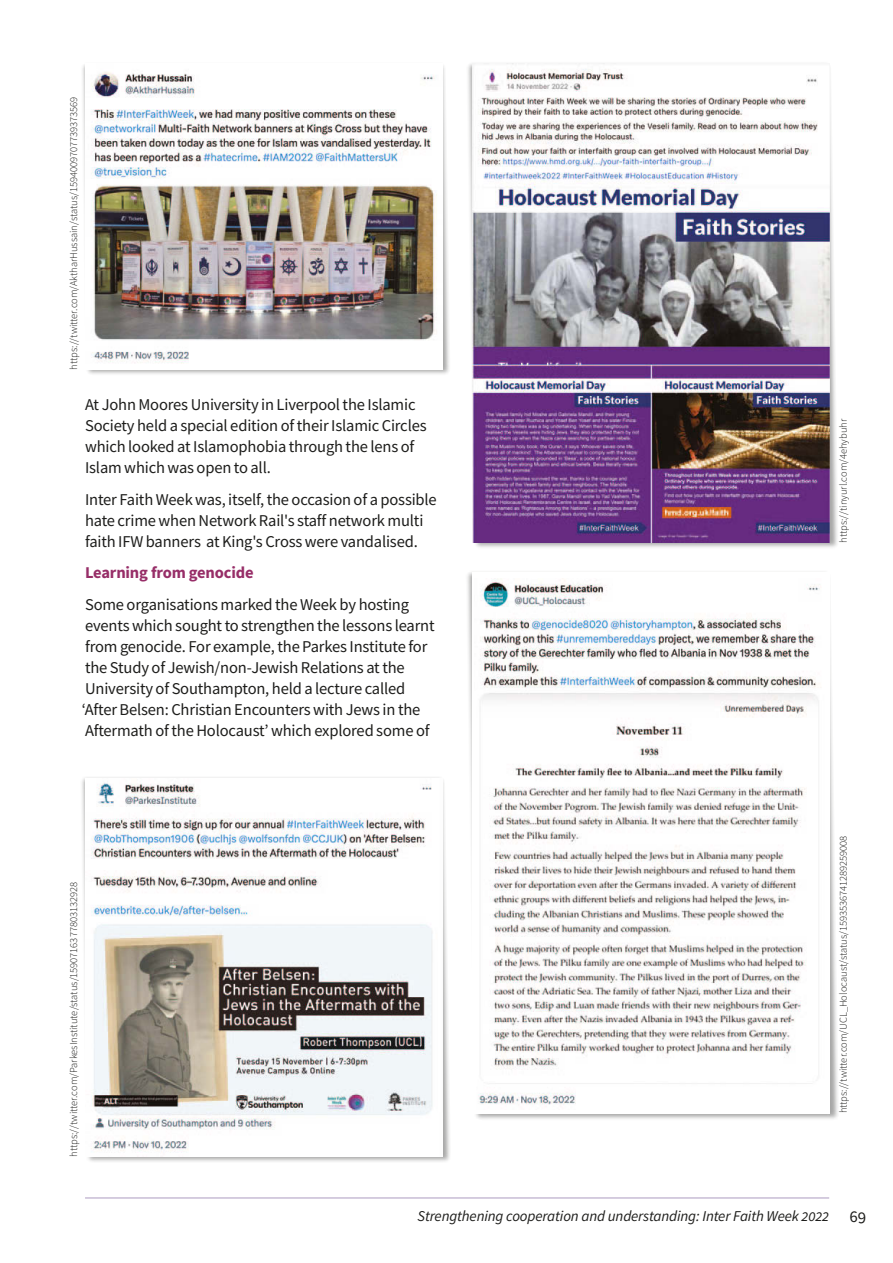
<style>
.page{position:relative;width:893px;height:1263px;background:#fff}
.page>*{position:absolute;margin:0;border:0;box-sizing:border-box;transform-origin:0 0}
.t1{font:16.5px/21px "Source Sans Pro";letter-spacing:-.01em;color:#1d1d1b}
.t2{font:700 16.5px "Source Sans Pro";letter-spacing:-.01em;color:#972e68}
.t3{font:italic 15px "Source Sans Pro";letter-spacing:-.01em;color:#1d1d1b}
.t4{font:300 10.5px "Source Sans Pro";color:#1d1d1b}
</style>
<div class="page">
<hr style="left:85px;top:1197px;width:744px;height:1px;background:#ac9bc0">
<img style="left:82px;top:65px;width:367px;height:309px">
<img style="left:85px;top:65px;width:357px;height:305px">
<img style="left:82px;top:777px;width:368px;height:385px">
<img style="left:85px;top:778px;width:357px;height:379px">
<img style="left:467px;top:572px;width:371px;height:547px">
<div style="left:472px;top:572px;width:357px;height:541px;background:#fff"></div>
<img style="left:468px;top:63px;width:370px;height:485px">
<img style="left:472px;top:64px;width:358px;height:479px">
<img style="left:478px;top:581px;width:342px;height:524px">
<p class="t4" style="left:67px;top:370px;width:274px;rotate:-90deg">https://twitter.com/AktharHussain/status/1594009707739373569</p>
<p class="t1" style="left:85px;top:394px;width:343px">At John Moores University in Liverpool the Islamic Society held a special edition of their Islamic Circles which looked at Islamophobia through the lens of Islam which was open to all.</p>
<p class="t1" style="left:85px;top:488px;width:353px">Inter Faith Week was, itself, the occasion of a possible hate crime when Network Rail's staff network multi faith IFW banners at King's Cross were vandalised.</p>
<p class="t2" style="left:85px;top:562px;width:170px">Learning from genocide</p>
<p class="t1" style="left:82px;top:593px;width:354px">Some organisations marked the Week by hosting events which sought to strengthen the lessons learnt from genocide. For example, the Parkes Institute for the Study of Jewish/non-Jewish Relations at the University of Southampton, held a lecture called ‘After Belsen: Christian Encounters with Jews in the Aftermath of the Holocaust’ which explored some of</p>
<p class="t4" style="left:67px;top:1157px;width:276px;rotate:-90deg">https://twitter.com/ParkesInstitute/status/1590716377803132928</p>
<p class="t4" style="left:836px;top:543px;width:126px;rotate:-90deg">https://tinyurl.com/4ehybuhr</p>
<p class="t4" style="left:836px;top:1113px;width:279px;rotate:-90deg">https://twitter.com/UCL_Holocaust/status/1593536741289259008</p>
<p class="t3" style="left:418px;top:1206px;width:413px">Strengthening cooperation and understanding: Inter Faith Week 2022</p>
<p class="t1" style="left:849px;top:1206px;width:18px">69</p>
</div>
